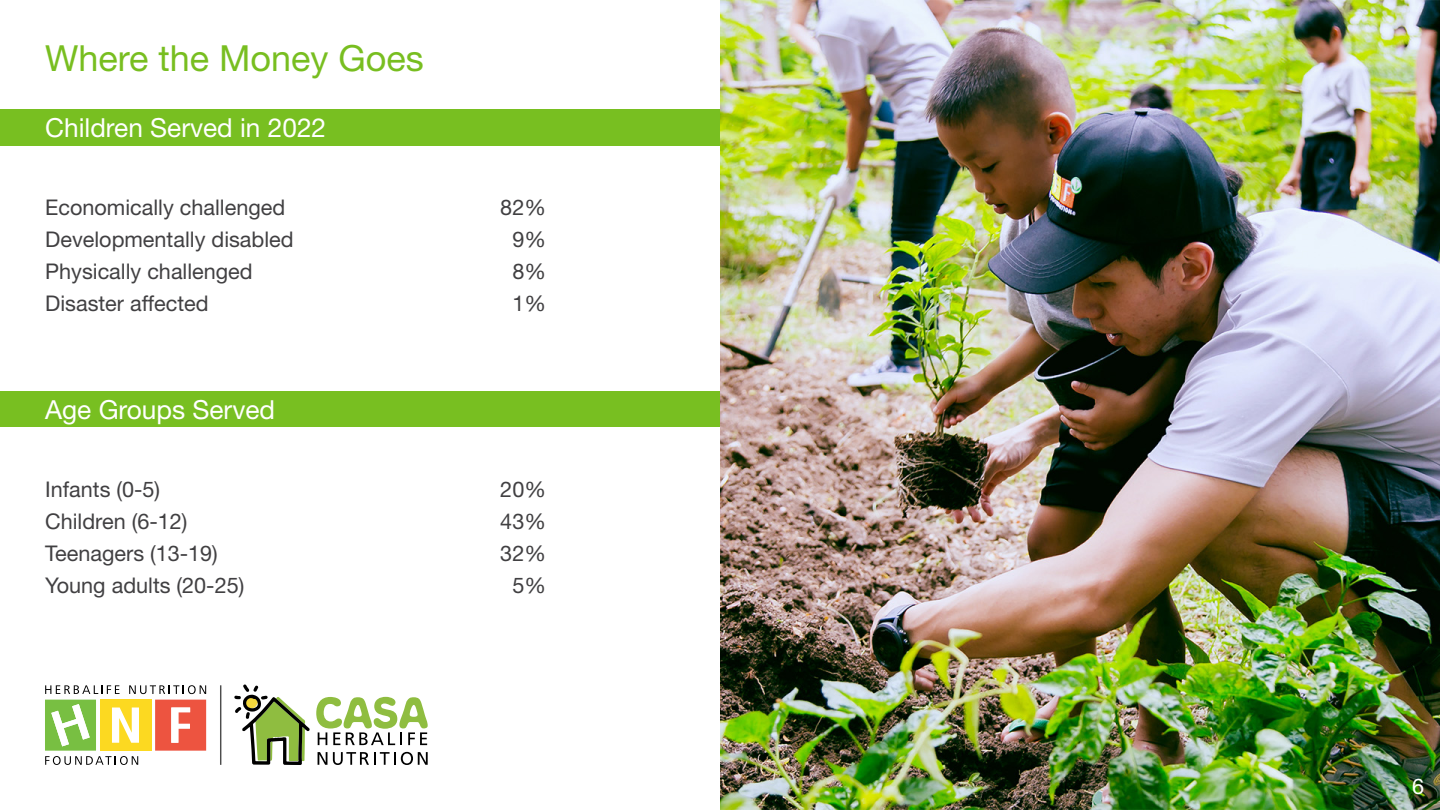
<style>
.page{position:relative;width:1440px;height:810px;background:#fff}
.page>*{position:absolute;margin:0;border:0;box-sizing:border-box;transform-origin:0 0}
.t1{font:36px "Helvetica Neue LT Std";color:#78be20}
.t2{font:26.25px "Helvetica Neue LT Std";color:#fff}
.t3{font:21.6px/32px "Helvetica Neue LT Std";color:#414042}
.t4{font:21.6px "Helvetica Neue LT Std";color:#fff}
</style>
<div class="page">
<div style="left:0;top:109px;width:726px;height:37px;background:#78bf21"></div>
<div style="left:0;top:392px;width:805px;height:36px;background:#78bf21"></div>
<img style="left:720px;top:0;width:720px;height:810px">
<svg style="left:318px;top:752px;width:9px;height:13px"></svg>
<svg style="left:333px;top:752px;width:95px;height:13px"></svg>
<svg style="left:316px;top:697px;width:112px;height:48px"></svg>
<svg style="left:234px;top:685px;width:76px;height:80px"></svg>
<hr style="left:220px;top:685px;width:1px;height:80px;background:#4d4d4d">
<div style="left:100px;top:700px;width:51px;height:51px;background:#fcd921"></div>
<svg style="left:155px;top:700px;width:51px;height:51px;background:#ef6e5e"></svg>
<svg style="left:45px;top:685px;width:75px;height:9px"></svg>
<svg style="left:129px;top:685px;width:77px;height:9px"></svg>
<svg style="left:45px;top:700px;width:94px;height:65px"></svg>
<h1 class="t1" style="left:45px;top:36px;width:380px">Where the Money Goes</h1>
<p class="t2" style="left:45px;top:112px;width:283px">Children Served in 2022</p>
<p class="t3" style="left:45px;top:191px;width:250px">Economically challenged<br>Developmentally disabled<br>Physically challenged<br>Disaster affected</p>
<p class="t3" style="left:500px;top:191px;width:47px;text-align:center">82%<br>9%<br>8%<br>1%</p>
<p class="t2" style="left:45px;top:394px;width:231px">Age Groups Served</p>
<p class="t3" style="left:45px;top:473px;width:201px">Infants (0-5)<br>Children (6-12)<br>Teenagers (13-19)<br>Young adults (20-25)</p>
<p class="t3" style="left:500px;top:473px;width:47px;text-align:center">20%<br>43%<br>32%<br>5%</p>
<p class="t4" style="left:1412px;top:773px;width:14px">6</p>
</div>
